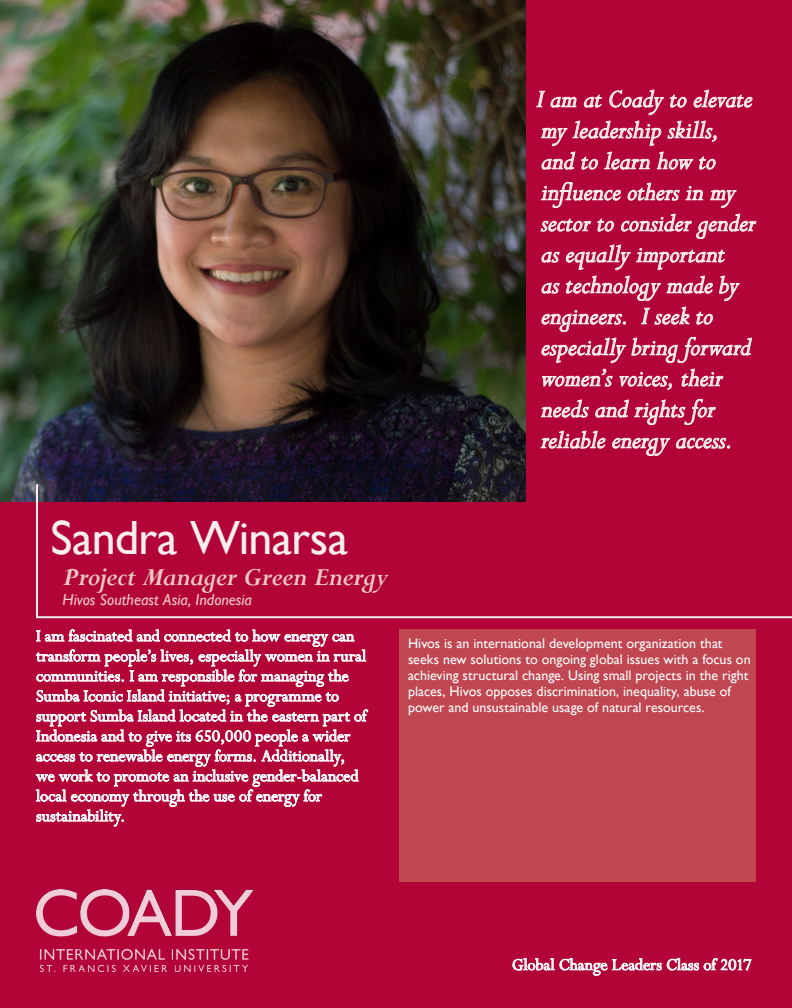
<style>
.page{position:relative;width:792px;height:1008px;background:#b30437}
.page>*{position:absolute;margin:0;border:0;box-sizing:border-box;transform-origin:0 0}
.Participant_Name{font:48px "Gill Sans";letter-spacing:-.02em;color:#faefee}
.t1{font:italic 28px/31px "Perpetua";letter-spacing:-.005em;color:#faefee}
.Job_Title{font:italic 700 28px "Perpetua";letter-spacing:-.025em;color:#eec9c2}
.Description_of_Parti{font:18px/20px "Perpetua";color:#fff}
.Organization_Name{font:italic 16px "Gill Sans";color:#eec9c2}
.Description_of_Organ{font:14px/16px "Gill Sans";color:#fff}
</style>
<div class="page">
<svg style="left:536px;top:91px;width:9px;height:16px"></svg>
<svg style="left:551px;top:97px;width:25px;height:10px"></svg>
<svg style="left:584px;top:95px;width:18px;height:12px"></svg>
<svg style="left:610px;top:90px;width:54px;height:25px"></svg>
<svg style="left:670px;top:95px;width:16px;height:12px"></svg>
<svg style="left:694px;top:90px;width:58px;height:17px"></svg>
<svg style="left:541px;top:121px;width:195px;height:87px"></svg>
<svg style="left:541px;top:219px;width:50px;height:12px"></svg>
<svg style="left:598px;top:219px;width:16px;height:12px"></svg>
<svg style="left:621px;top:214px;width:135px;height:25px"></svg>
<svg style="left:542px;top:252px;width:17px;height:10px"></svg>
<svg style="left:566px;top:245px;width:159px;height:25px"></svg>
<svg style="left:542px;top:283px;width:17px;height:10px"></svg>
<svg style="left:566px;top:276px;width:95px;height:25px"></svg>
<svg style="left:667px;top:276px;width:46px;height:17px"></svg>
<svg style="left:719px;top:276px;width:21px;height:25px"></svg>
<svg style="left:541px;top:307px;width:211px;height:118px"></svg>
<svg style="left:541px;top:431px;width:64px;height:17px"></svg>
<svg style="left:612px;top:438px;width:58px;height:18px"></svg>
<svg style="left:676px;top:438px;width:54px;height:10px"></svg>
<img style="left:0;top:0;width:526px;height:501px">
<svg style="left:35px;top:482px;width:757px;height:137px"></svg>
<div style="left:399px;top:630px;width:357px;height:252px;background:#c04651"></div>
<img style="left:36px;top:890px;width:218px;height:82px">
<svg style="left:36px;top:630px;width:332px;height:197px"></svg>
<svg style="left:513px;top:958px;width:238px;height:17px"></svg>
<p class="t1" style="left:536px;top:82px;width:221px">I am at Coady to elevate my leadership skills,<br>and to learn how to influence others in my sector to consider gender as equally important<br>as technology made by engineers. I seek to especially bring forward women’s voices, their needs and rights for reliable energy access.</p>
<p class="Participant_Name" style="left:50px;top:510px;width:299px">Sandra Winarsa</p>
<p class="Job_Title" style="left:62px;top:559px;width:327px">Project Manager Green Energy</p>
<p class="Organization_Name" style="left:62px;top:591px;width:191px">Hivos Southeast Asia, Indonesia</p>
<p class="Description_of_Parti" style="left:36px;top:626px;width:332px">I am fascinated and connected to how energy can transform people’s lives, especially women in rural communities. I am responsible for managing the Sumba Iconic Island initiative; a programme to support Sumba Island located in the eastern part of Indonesia and to give its 650,000 people a wider access to renewable energy forms. Additionally, we work to promote an inclusive gender-balanced local economy through the use of energy for sustainability.</p>
<p class="Description_of_Organ" style="left:408px;top:636px;width:344px">Hivos is an international development organization that seeks new solutions to ongoing global issues with a focus on achieving structural change. Using small projects in the right places, Hivos opposes discrimination, inequality, abuse of power and unsustainable usage of natural resources.</p>
<p class="Description_of_Parti" style="left:512px;top:954px;width:241px">Global Change Leaders Class of 2017</p>
</div>
